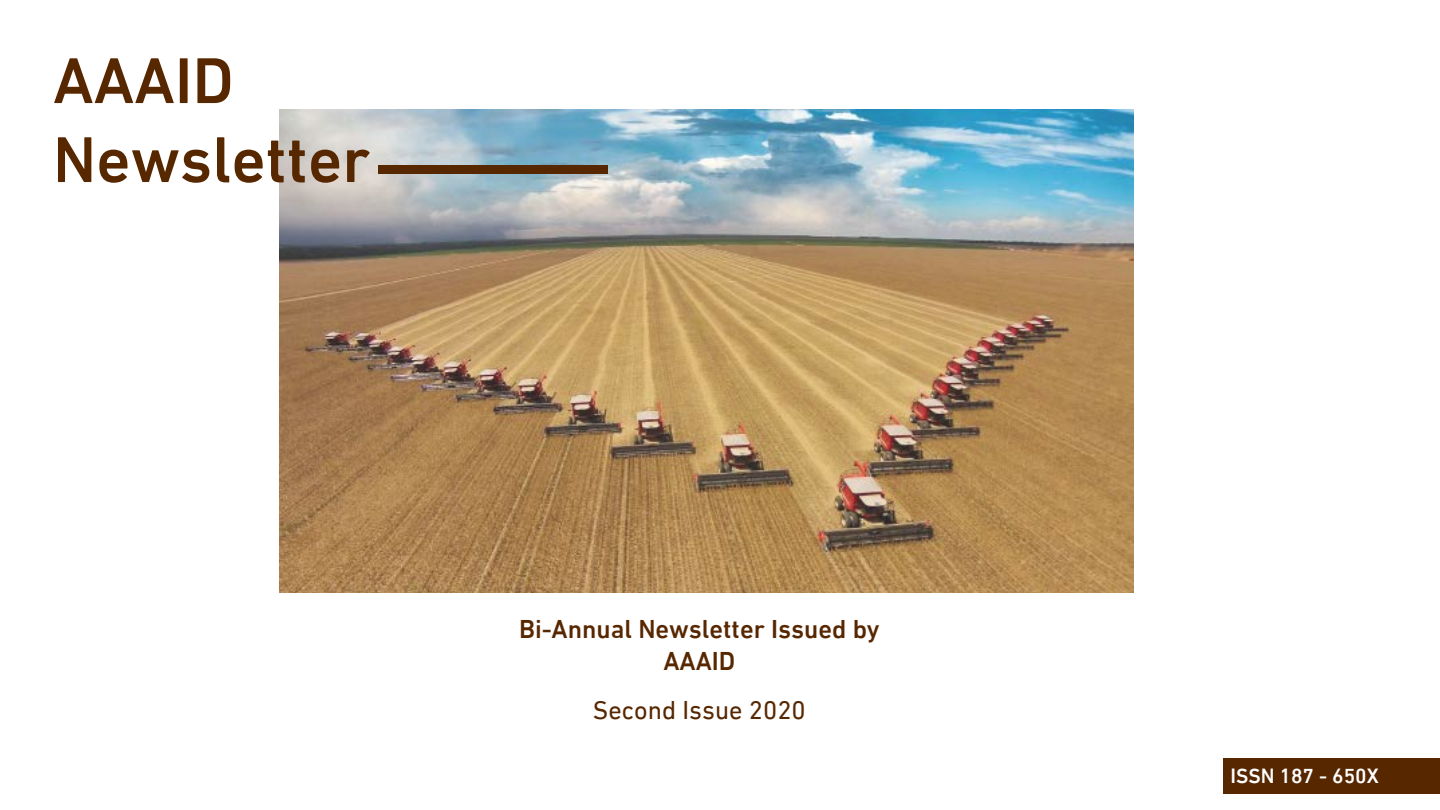
<style>
.page{position:relative;width:1440px;height:810px;background:#fff}
.page>*{position:absolute;margin:0;border:0;box-sizing:border-box;transform-origin:0 0}
.t1{font:500 65.85px/79px "DIN Next LTW23";color:#572700}
.t2{font:500 26.25px/31.5px "DIN Next LTW23";color:#572700;text-align:center}
.t3{font:26.25px "DIN Next LTW23";color:#572700}
.t4{font:500 21px "DIN Next LTW23";color:#fff}
</style>
<div class="page">
<div style="left:1223px;top:758px;width:217px;height:36px;background:#572700"></div>
<img style="left:279px;top:110px;width:855px;height:482px">
<div style="left:378px;top:165px;width:230px;height:9px;background:#572700"></div>
<h1 class="t1" style="left:53px;top:41px;width:319px">AAAID<br>Newsletter</h1>
<p class="t2" style="left:519px;top:613px;width:362px">Bi-Annual Newsletter Issued by<br>AAAID</p>
<p class="t3" style="left:593px;top:694px;width:214px">Second Issue 2020</p>
<p class="t4" style="left:1231px;top:764px;width:150px">ISSN 187 - 650X</p>
</div>
